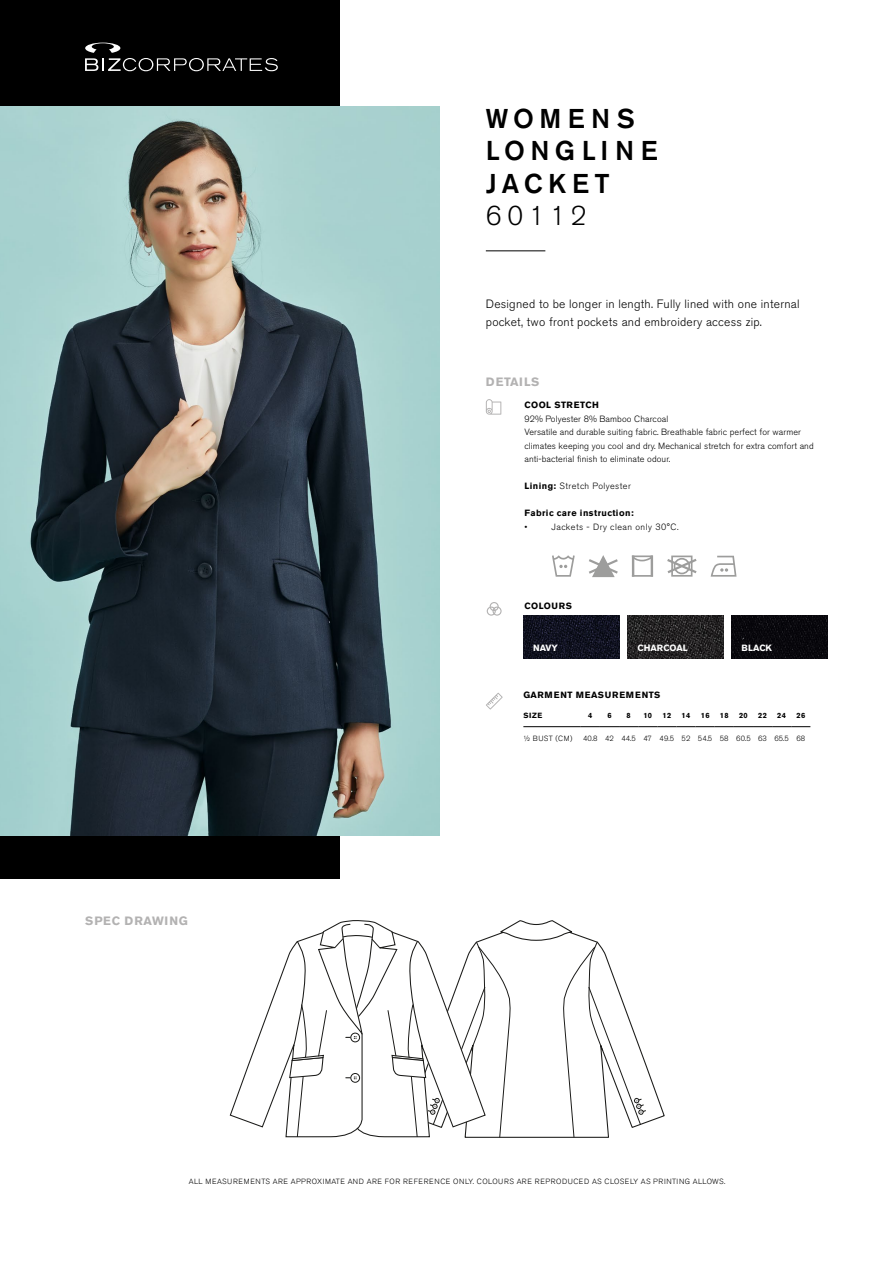
<style>
.page{position:relative;width:893px;height:1263px;background:#fff}
.page>*{position:absolute;margin:0;border:0;box-sizing:border-box;transform-origin:0 0}
.t1{font:500 27px/32.4px "Akzidenz Grotesk BE";letter-spacing:.2em;color:#000}
.t2{font:300 27px "Akzidenz Grotesk BE";letter-spacing:.2em;color:#000}
.t3{font:300 12px/18px "Akzidenz Grotesk BE";letter-spacing:.02em;color:#000}
.t4{font:700 12px "Akzidenz Grotesk BE";letter-spacing:.07em;color:#b3b2b2}
.t5{font:700 12px "Akzidenz Grotesk BE";letter-spacing:.05em;color:#b3b2b2}
.t6{font:300 9px/13.5px "Akzidenz Grotesk BE";letter-spacing:.01em;color:#000}
.t7{font:300 9px "Akzidenz Grotesk BE";letter-spacing:.05em;color:#000}
.t8{font:700 9px "Akzidenz Grotesk BE";letter-spacing:.05em;color:#000}
.t9{font:700 9px "Akzidenz Grotesk BE";letter-spacing:.09em;color:#000}
.t10{font:700 9px "Akzidenz Grotesk BE";color:#fff}
.t11{font:300 7.5px "Akzidenz Grotesk BE";letter-spacing:.07em;color:#000}
.t12{font:300 7.5px "Akzidenz Grotesk BE";color:#000}
.t13{font:700 7.5px "Akzidenz Grotesk BE";letter-spacing:.05em;color:#000}
.s1{font-weight:700}
</style>
<div class="page">
<img style="left:628px;top:616px;width:96px;height:43px">
<img style="left:732px;top:616px;width:96px;height:43px">
<img style="left:523px;top:616px;width:97px;height:43px">
<div style="left:0;top:0;width:339px;height:878px;background:#000"></div>
<img style="left:0;top:106px;width:440px;height:729px">
<hr style="left:486px;top:250px;width:59px;height:1px;background:#000">
<svg style="left:486px;top:693px;width:17px;height:16px"></svg>
<svg style="left:486px;top:399px;width:15px;height:16px"></svg>
<div style="left:490px;top:602px;width:9px;height:9px;border:1px solid #b3b2b2;border-radius:50%"></div>
<div style="left:492px;top:606px;width:10px;height:10px;border:1px solid #b3b2b2;border-radius:50%"></div>
<div style="left:487px;top:606px;width:9px;height:10px;border:1px solid #b3b2b2;border-radius:50%"></div>
<svg style="left:589px;top:555px;width:29px;height:22px"></svg>
<svg style="left:634px;top:555px;width:17px;height:22px"></svg>
<hr style="left:632px;top:555px;width:2px;height:22px;background:#9d9d9c">
<hr style="left:651px;top:555px;width:2px;height:22px;background:#9d9d9c">
<svg style="left:667px;top:555px;width:30px;height:22px"></svg>
<svg style="left:711px;top:556px;width:25px;height:21px"></svg>
<svg style="left:552px;top:555px;width:23px;height:22px"></svg>
<hr style="left:523px;top:726px;width:58px;height:1px;background:#000">
<svg style="left:581px;top:726px;width:229px;height:1px"></svg>
<svg style="left:229px;top:920px;width:148px;height:218px"></svg>
<svg style="left:289px;top:923px;width:358px;height:215px"></svg>
<svg style="left:85px;top:43px;width:193px;height:28px"></svg>
<h1 class="t1" style="left:486px;top:102px;width:173px">WOMENS<br>LONGLINE<br>JACKET</h1>
<h1 class="t2" style="left:486px;top:200px;width:102px">60112</h1>
<h2 class="t3" style="left:486px;top:295px;width:315px">Designed to be longer in length. Fully lined with one internal pocket, two front pockets and embroidery access zip.</h2>
<h2 class="t5" style="left:486px;top:375px;width:55px">DETAILS</h2>
<p class="t8" style="left:524px;top:400px;width:76px">COOL STRETCH</p>
<p class="t6" style="left:524px;top:412px;width:291px">92% Polyester 8% Bamboo Charcoal<br>Versatile and durable suiting fabric. Breathable fabric perfect for warmer climates keeping you cool and dry. Mechanical stretch for extra comfort and anti-bacterial finish to eliminate odour.</p>
<p class="t7" style="left:524px;top:481px;width:108px"><span class="s1">Lining:</span> Stretch Polyester</p>
<p class="t8" style="left:524px;top:508px;width:111px">Fabric care instruction:</p>
<p class="t6" style="left:524px;top:520px;width:4px">•</p>
<p class="t7" style="left:551px;top:521px;width:129px">Jackets - Dry clean only 30°C.</p>
<p class="t8" style="left:524px;top:600px;width:49px">COLOURS</p>
<p class="t10" style="left:533px;top:643px;width:26px">NAVY</p>
<p class="t10" style="left:637px;top:643px;width:52px">CHARCOAL</p>
<p class="t10" style="left:741px;top:643px;width:32px">BLACK</p>
<h2 class="t4" style="left:85px;top:914px;width:104px">SPEC DRAWING</h2>
<p class="t9" style="left:523px;top:690px;width:139px">GARMENT MEASUREMENTS</p>
<p class="t13" style="left:523px;top:711px;width:21px">SIZE</p>
<p class="t13" style="left:588px;top:711px;width:6px">4</p>
<p class="t13" style="left:607px;top:711px;width:6px">6</p>
<p class="t13" style="left:626px;top:711px;width:6px">8</p>
<p class="t13" style="left:643px;top:711px;width:10px">10</p>
<p class="t13" style="left:662px;top:711px;width:10px">12</p>
<p class="t13" style="left:682px;top:711px;width:10px">14</p>
<p class="t13" style="left:701px;top:711px;width:10px">16</p>
<p class="t13" style="left:720px;top:711px;width:10px">18</p>
<p class="t13" style="left:739px;top:711px;width:10px">20</p>
<p class="t13" style="left:758px;top:711px;width:10px">22</p>
<p class="t13" style="left:777px;top:711px;width:10px">24</p>
<p class="t13" style="left:796px;top:711px;width:10px">26</p>
<p class="t11" style="left:523px;top:734px;width:51px">½ BUST (CM)</p>
<p class="t12" style="left:583px;top:734px;width:224px">40.8 42 44.5 47 49.5 52 54.5 58 60.5 63 65.5 68</p>
<p class="t11" style="left:189px;top:1177px;width:538px">ALL MEASUREMENTS ARE APPROXIMATE AND ARE FOR REFERENCE ONLY. COLOURS ARE REPRODUCED AS CLOSELY AS PRINTING ALLOWS.</p>
</div>
